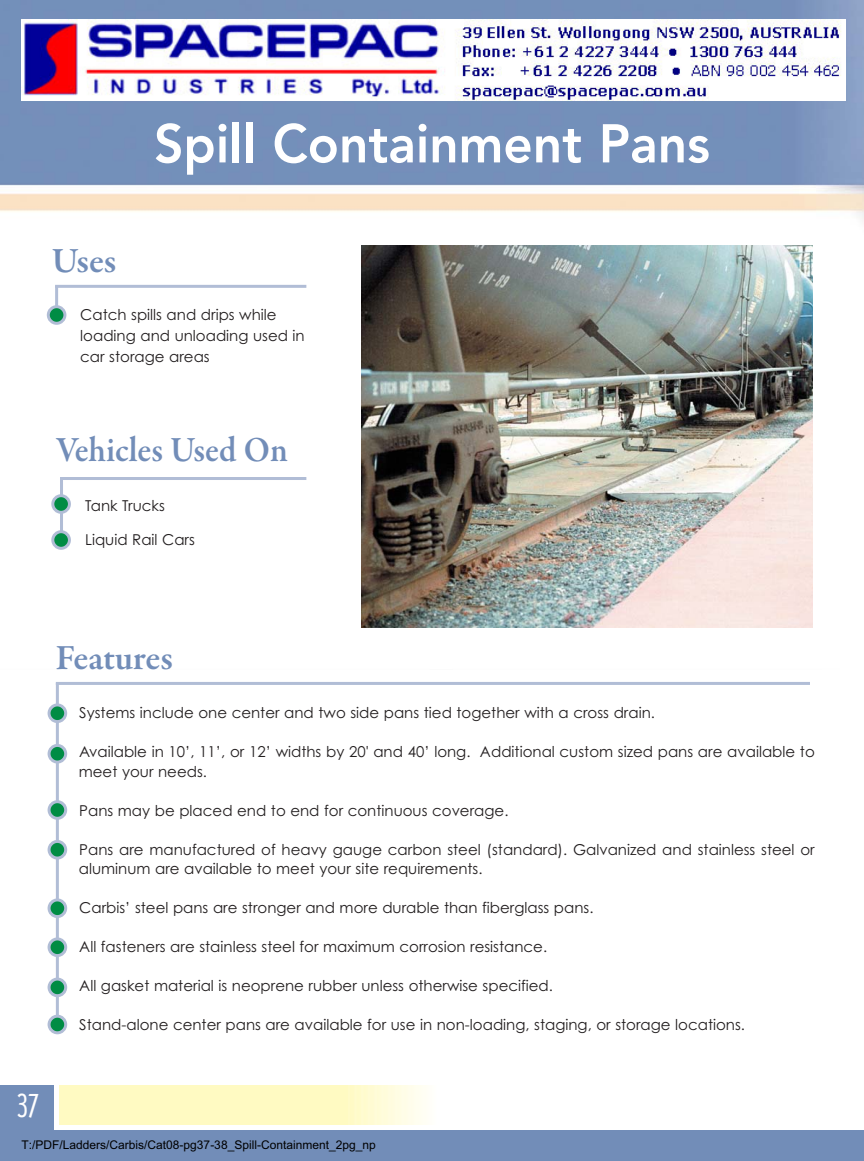
<style>
.page{position:relative;width:864px;height:1161px;background:#fff}
.page>*{position:absolute;margin:0;border:0;box-sizing:border-box;transform-origin:0 0}
.t1{font:800 54px "Avenir";color:#fff;scale:.95 1}
.t2{font:600 36px "Garamond Premr Pro";color:#728db8;scale:.93 1}
.t3{font:600 36px "Garamond Premr Pro";color:#728db8}
.t4{font:30px "Arquitectura";color:#fff}
.t5{font:15px/19.5px "Century Gothic";color:#231f20}
.t6{font:12px "Arial";color:#000}
</style>
<div class="page">
<img style="left:0;top:0;width:864px;height:628px">
<div style="left:0;top:1131px;width:864px;height:30px;background:#728db8"></div>
<div style="left:60px;top:1085px;width:288px;height:40px;background:#fffac2"></div>
<div style="left:0;top:1085px;width:54px;height:76px;background:#728db8"></div>
<hr style="left:348px;top:1085px;width:1px;height:40px;background:#fffac2">
<hr style="left:349px;top:1085px;width:1px;height:40px;background:#fffac3">
<hr style="left:350px;top:1085px;width:1px;height:40px;background:#fffac4">
<hr style="left:351px;top:1085px;width:1px;height:40px;background:#fffac5">
<hr style="left:352px;top:1085px;width:1px;height:40px;background:#fffac5">
<hr style="left:353px;top:1085px;width:1px;height:40px;background:#fffac6">
<hr style="left:354px;top:1085px;width:1px;height:40px;background:#fffac7">
<hr style="left:356px;top:1085px;width:1px;height:40px;background:#fffbc8">
<hr style="left:357px;top:1085px;width:1px;height:40px;background:#fffbc9">
<hr style="left:358px;top:1085px;width:1px;height:40px;background:#fffbc9">
<hr style="left:359px;top:1085px;width:1px;height:40px;background:#fffbca">
<hr style="left:360px;top:1085px;width:1px;height:40px;background:#fffbcb">
<hr style="left:361px;top:1085px;width:1px;height:40px;background:#fffbcc">
<hr style="left:363px;top:1085px;width:1px;height:40px;background:#fffbcc">
<hr style="left:364px;top:1085px;width:1px;height:40px;background:#fffbcd">
<hr style="left:365px;top:1085px;width:1px;height:40px;background:#fffbce">
<hr style="left:366px;top:1085px;width:1px;height:40px;background:#fffbcf">
<hr style="left:367px;top:1085px;width:1px;height:40px;background:#fffbcf">
<hr style="left:368px;top:1085px;width:2px;height:40px;background:#fffbd0">
<hr style="left:370px;top:1085px;width:1px;height:40px;background:#fffbd1">
<hr style="left:371px;top:1085px;width:1px;height:40px;background:#fffbd2">
<hr style="left:372px;top:1085px;width:1px;height:40px;background:#fffbd2">
<hr style="left:373px;top:1085px;width:1px;height:40px;background:#fffbd3">
<hr style="left:374px;top:1085px;width:1px;height:40px;background:#fffbd4">
<hr style="left:376px;top:1085px;width:1px;height:40px;background:#fffcd5">
<hr style="left:377px;top:1085px;width:1px;height:40px;background:#fffcd5">
<hr style="left:378px;top:1085px;width:1px;height:40px;background:#fffcd6">
<hr style="left:379px;top:1085px;width:1px;height:40px;background:#fffcd7">
<hr style="left:380px;top:1085px;width:1px;height:40px;background:#fffcd8">
<hr style="left:381px;top:1085px;width:1px;height:40px;background:#fffcd8">
<hr style="left:383px;top:1085px;width:1px;height:40px;background:#fffcd9">
<hr style="left:384px;top:1085px;width:1px;height:40px;background:#fffcda">
<hr style="left:385px;top:1085px;width:1px;height:40px;background:#fffcdb">
<hr style="left:386px;top:1085px;width:1px;height:40px;background:#fffcdb">
<hr style="left:387px;top:1085px;width:1px;height:40px;background:#fffcdc">
<hr style="left:388px;top:1085px;width:1px;height:40px;background:#fffcdd">
<hr style="left:390px;top:1085px;width:1px;height:40px;background:#fffcde">
<hr style="left:391px;top:1085px;width:1px;height:40px;background:#fffcde">
<hr style="left:392px;top:1085px;width:1px;height:40px;background:#fffcdf">
<hr style="left:393px;top:1085px;width:1px;height:40px;background:#fffce0">
<hr style="left:394px;top:1085px;width:1px;height:40px;background:#fffce1">
<hr style="left:395px;top:1085px;width:2px;height:40px;background:#fffde1">
<hr style="left:397px;top:1085px;width:1px;height:40px;background:#fffde2">
<hr style="left:398px;top:1085px;width:1px;height:40px;background:#fffde3">
<hr style="left:399px;top:1085px;width:1px;height:40px;background:#fffde4">
<hr style="left:400px;top:1085px;width:1px;height:40px;background:#fffde4">
<hr style="left:401px;top:1085px;width:1px;height:40px;background:#fffde5">
<hr style="left:403px;top:1085px;width:1px;height:40px;background:#fffde6">
<hr style="left:404px;top:1085px;width:1px;height:40px;background:#fffde7">
<hr style="left:405px;top:1085px;width:1px;height:40px;background:#fffde7">
<hr style="left:406px;top:1085px;width:1px;height:40px;background:#fffde8">
<hr style="left:407px;top:1085px;width:1px;height:40px;background:#fffde9">
<hr style="left:408px;top:1085px;width:1px;height:40px;background:#fffdea">
<hr style="left:410px;top:1085px;width:1px;height:40px;background:#fffdeb">
<hr style="left:411px;top:1085px;width:1px;height:40px;background:#fffdeb">
<hr style="left:412px;top:1085px;width:1px;height:40px;background:#fffdec">
<hr style="left:413px;top:1085px;width:1px;height:40px;background:#fffded">
<hr style="left:414px;top:1085px;width:1px;height:40px;background:#fffeee">
<hr style="left:415px;top:1085px;width:1px;height:40px;background:#fffeee">
<hr style="left:417px;top:1085px;width:1px;height:40px;background:#fffeef">
<hr style="left:418px;top:1085px;width:1px;height:40px;background:#fffef0">
<hr style="left:419px;top:1085px;width:1px;height:40px;background:#fffef1">
<hr style="left:420px;top:1085px;width:1px;height:40px;background:#fffef1">
<hr style="left:421px;top:1085px;width:1px;height:40px;background:#fffef2">
<hr style="left:422px;top:1085px;width:2px;height:40px;background:#fffef3">
<hr style="left:424px;top:1085px;width:1px;height:40px;background:#fffef4">
<hr style="left:425px;top:1085px;width:1px;height:40px;background:#fffef4">
<hr style="left:426px;top:1085px;width:1px;height:40px;background:#fffef5">
<hr style="left:427px;top:1085px;width:1px;height:40px;background:#fffef6">
<hr style="left:428px;top:1085px;width:1px;height:40px;background:#fffef7">
<hr style="left:430px;top:1085px;width:1px;height:40px;background:#fffef8">
<hr style="left:431px;top:1085px;width:1px;height:40px;background:#fffef9">
<hr style="left:432px;top:1085px;width:1px;height:40px;background:#fffffa">
<hr style="left:433px;top:1085px;width:1px;height:40px;background:#fffffb">
<hr style="left:56px;top:682px;width:754px;height:3px;background:#b1bdd6">
<hr style="left:56px;top:683px;width:3px;height:340px;background:#b1bdd6">
<svg style="left:48px;top:703px;width:19px;height:20px"></svg>
<svg style="left:48px;top:744px;width:19px;height:20px"></svg>
<svg style="left:48px;top:800px;width:19px;height:20px"></svg>
<svg style="left:48px;top:840px;width:19px;height:20px"></svg>
<svg style="left:48px;top:898px;width:19px;height:20px"></svg>
<hr style="left:55px;top:285px;width:251px;height:3px;background:#b1bdd6">
<hr style="left:55px;top:286px;width:3px;height:32px;background:#b1bdd6">
<svg style="left:47px;top:305px;width:19px;height:20px"></svg>
<hr style="left:60px;top:477px;width:246px;height:3px;background:#b1bdd6">
<hr style="left:60px;top:478px;width:3px;height:61px;background:#b1bdd6">
<svg style="left:51px;top:494px;width:20px;height:20px"></svg>
<img style="left:362px;top:245px;width:451px;height:383px">
<svg style="left:51px;top:530px;width:20px;height:20px"></svg>
<svg style="left:48px;top:937px;width:19px;height:20px"></svg>
<svg style="left:48px;top:978px;width:19px;height:19px"></svg>
<svg style="left:48px;top:1015px;width:19px;height:19px"></svg>
<img style="left:22px;top:19px;width:823px;height:81px">
<h1 class="t1" style="left:154px;top:122px;width:587px">Spill Containment Pans</h1>
<h2 class="t3" style="left:51px;top:239px;width:67px">Uses</h2>
<p class="t5" style="left:80px;top:306px;width:226px;line-height:21px">Catch spills and drips while loading and unloading used in car storage areas</p>
<h2 class="t2" style="left:56px;top:428px;width:251px">Vehicles Used On</h2>
<p class="t5" style="left:85px;top:497px;width:81px">Tank Trucks</p>
<p class="t5" style="left:85px;top:531px;width:111px">Liquid Rail Cars</p>
<h2 class="t3" style="left:56px;top:635px;width:119px">Features</h2>
<p class="t5" style="left:79px;top:705px;width:577px">Systems include one center and two side pans tied together with a cross drain.</p>
<p class="t5" style="left:79px;top:744px;width:738px">Available in 10’, 11’, or 12’ widths by 20' and 40’ long. Additional custom sized pans are available to meet your needs.</p>
<p class="t5" style="left:79px;top:802px;width:431px">Pans may be placed end to end for continuous coverage.</p>
<p class="t5" style="left:79px;top:841px;width:737px">Pans are manufactured of heavy gauge carbon steel (standard). Galvanized and stainless steel or aluminum are available to meet your site requirements.</p>
<p class="t5" style="left:79px;top:900px;width:516px">Carbis’ steel pans are stronger and more durable than fiberglass pans.</p>
<p class="t5" style="left:79px;top:939px;width:469px">All fasteners are stainless steel for maximum corrosion resistance.</p>
<p class="t5" style="left:79px;top:978px;width:475px">All gasket material is neoprene rubber unless otherwise specified.</p>
<p class="t5" style="left:79px;top:1017px;width:667px">Stand-alone center pans are available for use in non-loading, staging, or storage locations.</p>
<h3 class="t4" style="left:16px;top:1088px;width:24px">37</h3>
<p class="t6" style="left:22px;top:1140px;width:356px">T:/PDF/Ladders/Carbis/Cat08-pg37-38_Spill-Containment_2pg_np</p>
</div>
